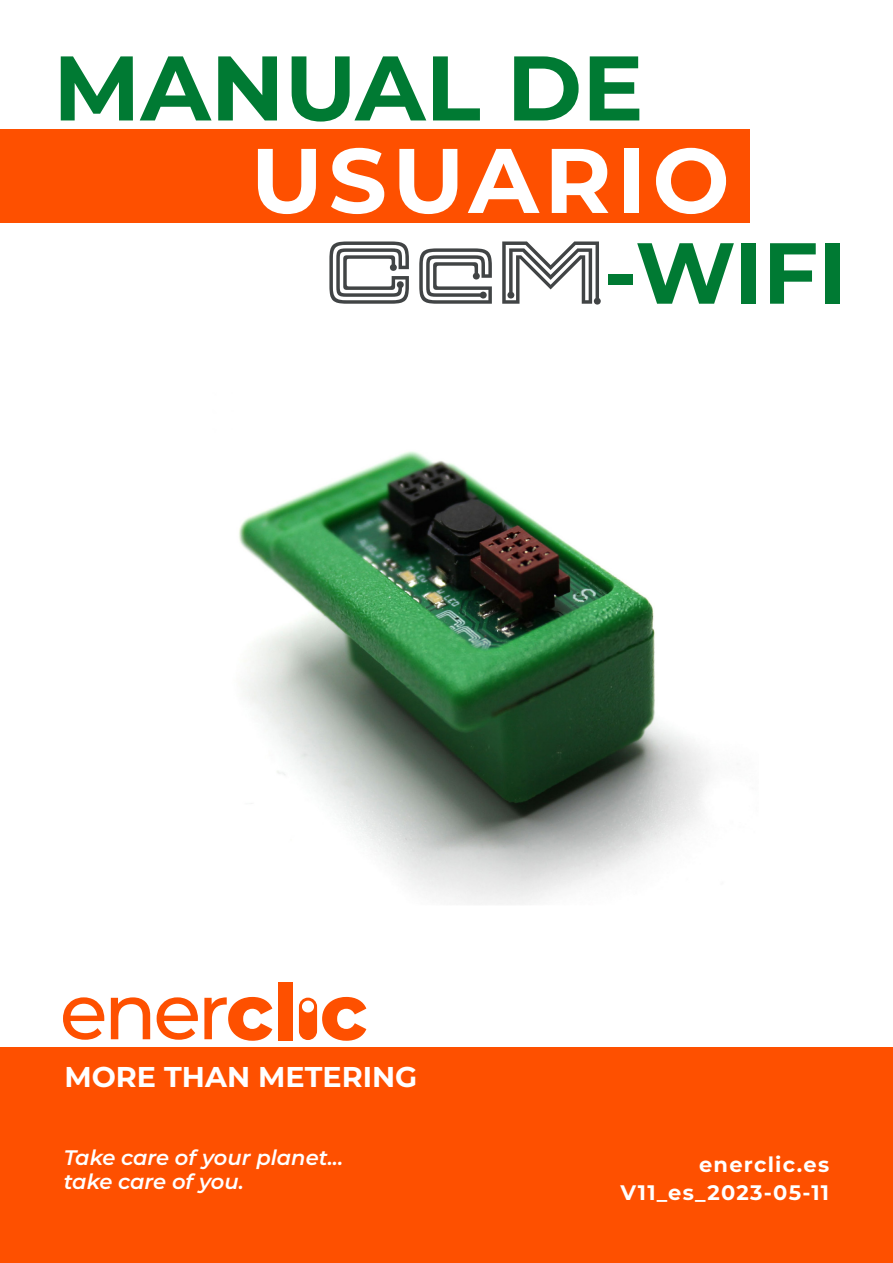
<style>
.page{position:relative;width:893px;height:1263px;background:#fff}
.page>*{position:absolute;margin:0;border:0;box-sizing:border-box;transform-origin:0 0}
.Aclaraciones{font:700 91.5px "Montserrat";color:#007a33}
.Aclaraciones-2{font:700 91.5px "Montserrat";letter-spacing:.06em;color:#fff}
.Aclaraciones-3{font:700 86.4px "Montserrat";color:#007a33}
.Aclaraciones-4{font:700 28.65px "Montserrat";color:#fff}
.Aclaraciones-5{font:italic 600 21px "Montserrat";color:#fff}
.Aclaraciones-6{font:700 21px "Montserrat";letter-spacing:.06em;color:#fff}
.s1{font-family:"Membra";font-weight:400;color:#414445}
</style>
<div class="page">
<div style="left:0;top:1048px;width:893px;height:215px;background:#fe5000"></div>
<div style="left:0;top:129px;width:750px;height:94px;background:#fe5000"></div>
<svg style="left:63px;top:997px;width:41px;height:43px"></svg>
<svg style="left:111px;top:997px;width:39px;height:42px"></svg>
<svg style="left:157px;top:997px;width:41px;height:43px"></svg>
<svg style="left:204px;top:997px;width:68px;height:44px"></svg>
<div style="left:278px;top:982px;width:14px;height:58px;background:#fe5000"></div>
<svg style="left:299px;top:997px;width:67px;height:44px"></svg>
<img style="left:239px;top:451px;width:471px;height:454px">
<p class="Aclaraciones" style="left:53px;top:22px;width:592px">MANUAL DE</p>
<p class="Aclaraciones-2" style="left:251px;top:114px;width:480px">USUARIO</p>
<p class="Aclaraciones-3" style="left:324px;top:211px;width:524px"><span class="s1">CcM</span>-WIFI</p>
<p class="Aclaraciones-4" style="left:64px;top:1056px;width:354px">MORE THAN METERING</p>
<p class="Aclaraciones-5" style="left:64px;top:1143px;width:281px">Take care of your planet...</p>
<p class="Aclaraciones-5" style="left:64px;top:1167px;width:182px">take care of you.</p>
<p class="Aclaraciones-6" style="left:699px;top:1149px;width:132px">enerclic.es</p>
<p class="Aclaraciones-6" style="left:620px;top:1177px;width:210px">V11_es_2023-05-11</p>
</div>
